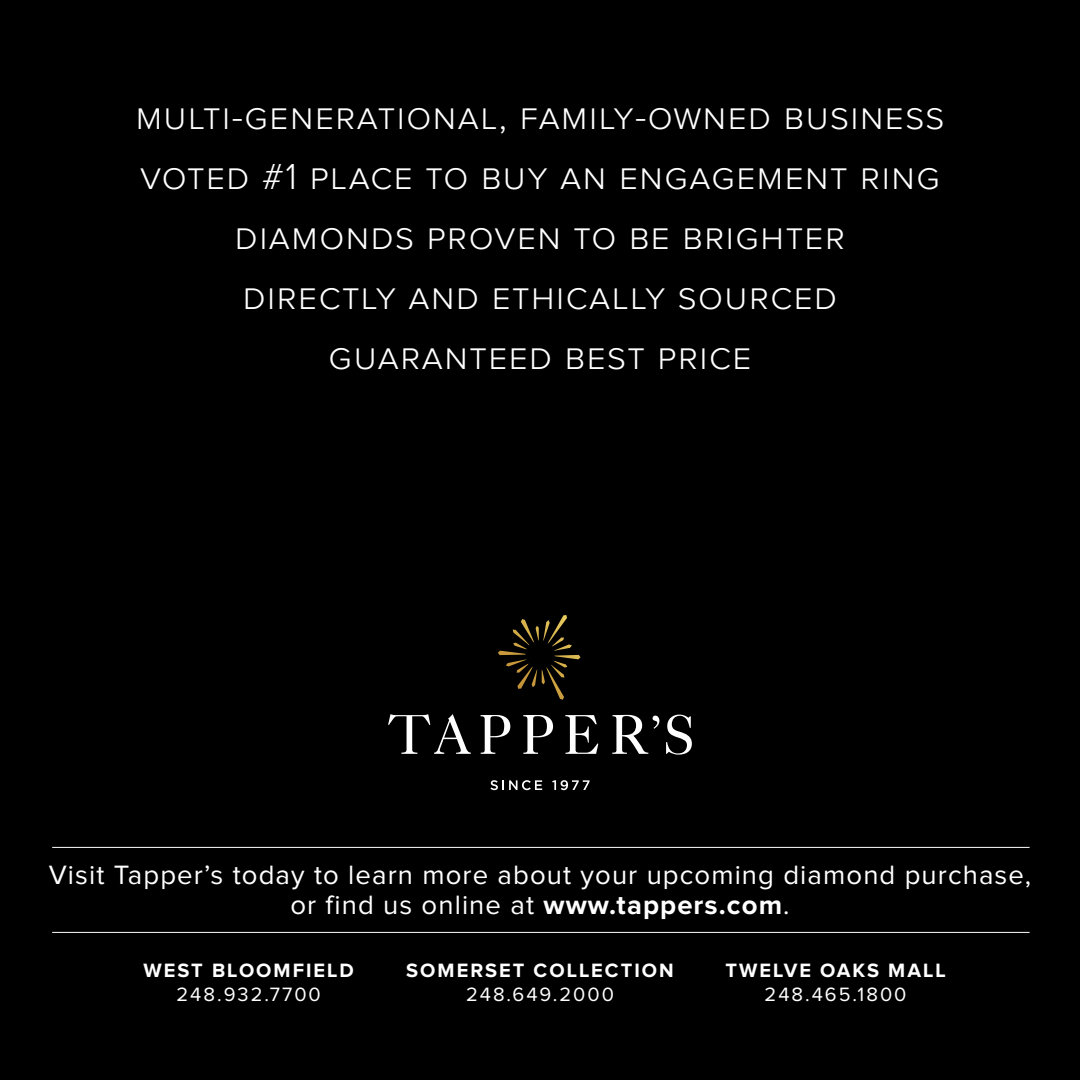
<style>
.page{position:relative;width:1080px;height:1080px;background:#000}
.page>*{position:absolute;margin:0;border:0;box-sizing:border-box;transform-origin:0 0}
.t1{font:300 37.5px/60px "Proxima Nova";letter-spacing:.04em;color:#fff;text-align:center}
.t2{font:27.5px/30px "Proxima Nova";letter-spacing:.04em;color:#fff;text-align:center}
.t3{font:700 20px "Proxima Nova";letter-spacing:.1em;color:#fff}
.t4{font:20px "Proxima Nova";letter-spacing:.1em;color:#fff}
.s1{font-weight:700}
</style>
<div class="page">
<svg style="left:388px;top:714px;width:83px;height:40px"></svg>
<svg style="left:481px;top:715px;width:29px;height:39px"></svg>
<svg style="left:523px;top:715px;width:30px;height:39px"></svg>
<svg style="left:565px;top:715px;width:33px;height:39px"></svg>
<svg style="left:666px;top:715px;width:26px;height:40px"></svg>
<svg style="left:612px;top:715px;width:47px;height:39px"></svg>
<svg style="left:498px;top:615px;width:83px;height:85px"></svg>
<svg style="left:490px;top:780px;width:52px;height:10px"></svg>
<svg style="left:552px;top:780px;width:38px;height:10px"></svg>
<hr style="left:52px;top:847px;width:978px;height:1px;background:#fff">
<hr style="left:52px;top:932px;width:978px;height:1px;background:#fff">
<p class="t1" style="left:136px;top:88px;width:810px">multi-generational, family-owned business voted #1 place to buy an engagement ring diamonds proven to be brighter<br>directly and ethically sourced guaranteed best price</p>
<p class="t2" style="left:49px;top:860px;width:984px">Visit Tapper’s today to learn more about your upcoming diamond purchase, or find us online at <span class="s1">www.tappers.com</span>.</p>
<p class="t3" style="left:143px;top:959px;width:212px">WEST BLOOMFIELD</p>
<p class="t4" style="left:177px;top:983px;width:146px">248.932.7700</p>
<p class="t3" style="left:406px;top:959px;width:269px">SOMERSET COLLECTION</p>
<p class="t4" style="left:466px;top:983px;width:149px">248.649.2000</p>
<p class="t3" style="left:726px;top:959px;width:222px">TWELVE OAKS MALL</p>
<p class="t4" style="left:765px;top:983px;width:143px">248.465.1800</p>
</div>
